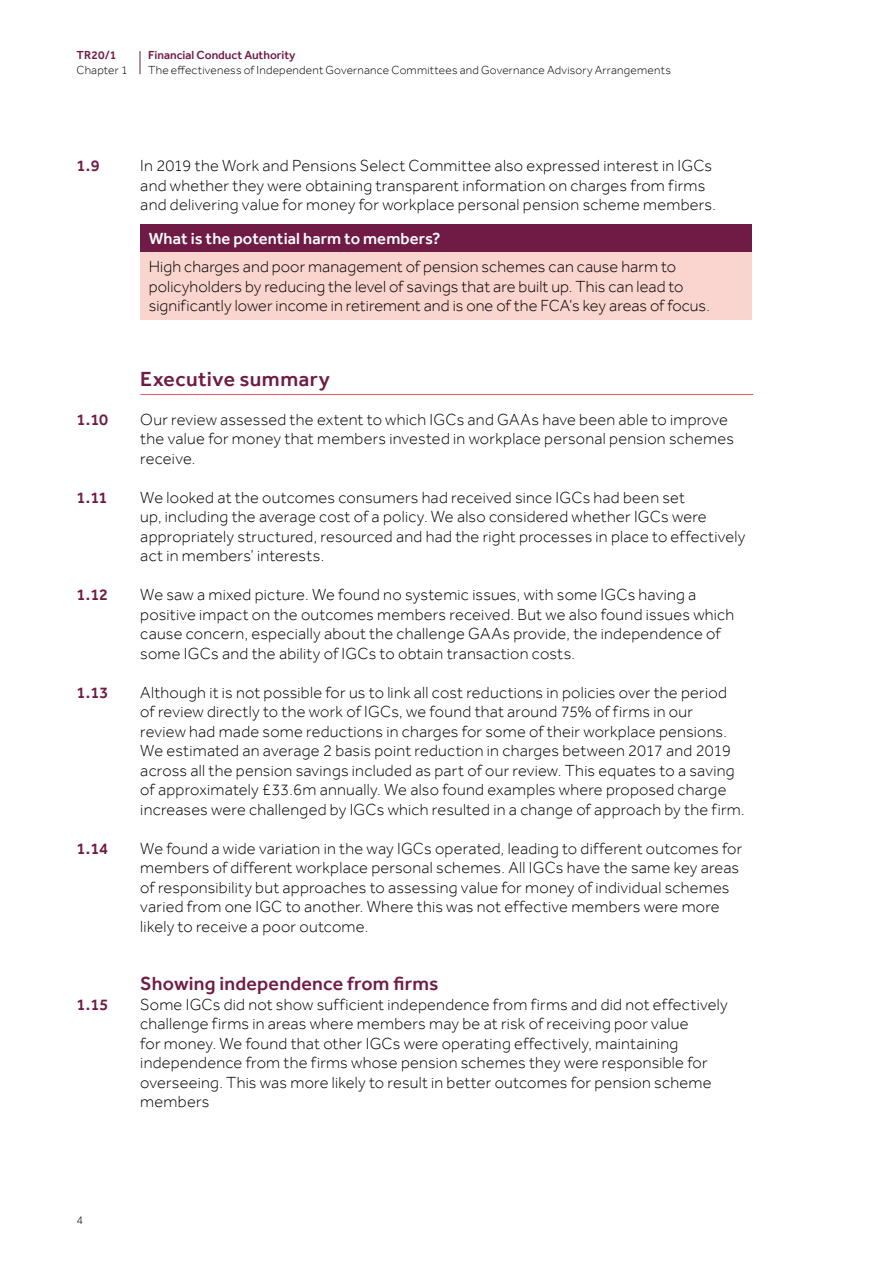
<style>
.page{position:relative;width:893px;height:1263px;background:#fff}
.page>*{position:absolute;margin:0;border:0;box-sizing:border-box;transform-origin:0 0}
.t1{font:500 21px "Effra";letter-spacing:.02em;color:#701b45}
.t2{font:500 19.5px "Effra";letter-spacing:.01em;color:#701b45}
.t3{font:300 16.5px/19.5px "Effra";letter-spacing:.015em;color:#000}
.t4{font:500 16.5px "Effra";letter-spacing:.005em;color:#fff}
.t5{font:500 16.5px "Effra";letter-spacing:-.01em;color:#701b45}
.t6{font:300 12px "Effra";letter-spacing:.015em;color:#000}
.t7{font:500 12px "Effra";color:#701b45}
</style>
<div class="page">
<hr style="left:140px;top:394px;width:613px;height:1px;background:#eb595e">
<div style="left:140px;top:225px;width:612px;height:28px;background:#701b45"></div>
<div style="left:140px;top:253px;width:612px;height:67px;background:#fad4ce"></div>
<svg style="left:140px;top:51px;width:1px;height:23px"></svg>
<p class="t7" style="left:77px;top:48px;width:41px">TR20/1</p>
<p class="t6" style="left:77px;top:63px;width:53px">Chapter 1</p>
<p class="t7" style="left:148px;top:48px;width:149px">Financial Conduct Authority</p>
<p class="t6" style="left:148px;top:63px;width:524px">The effectiveness of Independent Governance Committees and Governance Advisory Arrangements</p>
<p class="t5" style="left:77px;top:156px;width:25px">1.9</p>
<p class="t3" style="left:140px;top:156px;width:577px">In 2019 the Work and Pensions Select Committee also expressed interest in IGCs and whether they were obtaining transparent information on charges from firms and delivering value for money for workplace personal pension scheme members.</p>
<p class="t4" style="left:149px;top:229px;width:293px">What is the potential harm to members?</p>
<p class="t3" style="left:149px;top:257px;width:563px">High charges and poor management of pension schemes can cause harm to policyholders by reducing the level of savings that are built up. This can lead to significantly lower income in retirement and is one of the FCA’s key areas of focus.</p>
<p class="t1" style="left:140px;top:366px;width:191px">Executive summary</p>
<p class="t5" style="left:77px;top:409px;width:33px">1.10</p>
<p class="t3" style="left:140px;top:409px;width:595px">Our review assessed the extent to which IGCs and GAAs have been able to improve the value for money that members invested in workplace personal pension schemes receive.</p>
<p class="t5" style="left:77px;top:487px;width:33px">1.11</p>
<p class="t3" style="left:140px;top:487px;width:607px">We looked at the outcomes consumers had received since IGCs had been set<br>up, including the average cost of a policy. We also considered whether IGCs were appropriately structured, resourced and had the right processes in place to effectively act in members’ interests.</p>
<p class="t5" style="left:77px;top:585px;width:33px">1.12</p>
<p class="t3" style="left:140px;top:585px;width:595px">We saw a mixed picture. We found no systemic issues, with some IGCs having a positive impact on the outcomes members received. But we also found issues which cause concern, especially about the challenge GAAs provide, the independence of some IGCs and the ability of IGCs to obtain transaction costs.</p>
<p class="t5" style="left:77px;top:682px;width:33px">1.13</p>
<p class="t3" style="left:140px;top:682px;width:606px">Although it is not possible for us to link all cost reductions in policies over the period of review directly to the work of IGCs, we found that around 75% of firms in our<br>review had made some reductions in charges for some of their workplace pensions.<br>We estimated an average 2 basis point reduction in charges between 2017 and 2019 across all the pension savings included as part of our review. This equates to a saving of approximately £33.6m annually. We also found examples where proposed charge increases were challenged by IGCs which resulted in a change of approach by the firm.</p>
<p class="t5" style="left:77px;top:838px;width:33px">1.14</p>
<p class="t3" style="left:140px;top:838px;width:603px">We found a wide variation in the way IGCs operated, leading to different outcomes for members of different workplace personal schemes. All IGCs have the same key areas of responsibility but approaches to assessing value for money of individual schemes varied from one IGC to another. Where this was not effective members were more likely to receive a poor outcome.</p>
<p class="t2" style="left:140px;top:972px;width:300px">Showing independence from firms</p>
<p class="t5" style="left:77px;top:994px;width:33px">1.15</p>
<p class="t3" style="left:140px;top:994px;width:589px">Some IGCs did not show sufficient independence from firms and did not effectively challenge firms in areas where members may be at risk of receiving poor value<br>for money. We found that other IGCs were operating effectively, maintaining independence from the firms whose pension schemes they were responsible for overseeing. This was more likely to result in better outcomes for pension scheme members</p>
<p class="t6" style="left:77px;top:1213px;width:8px">4</p>
</div>
